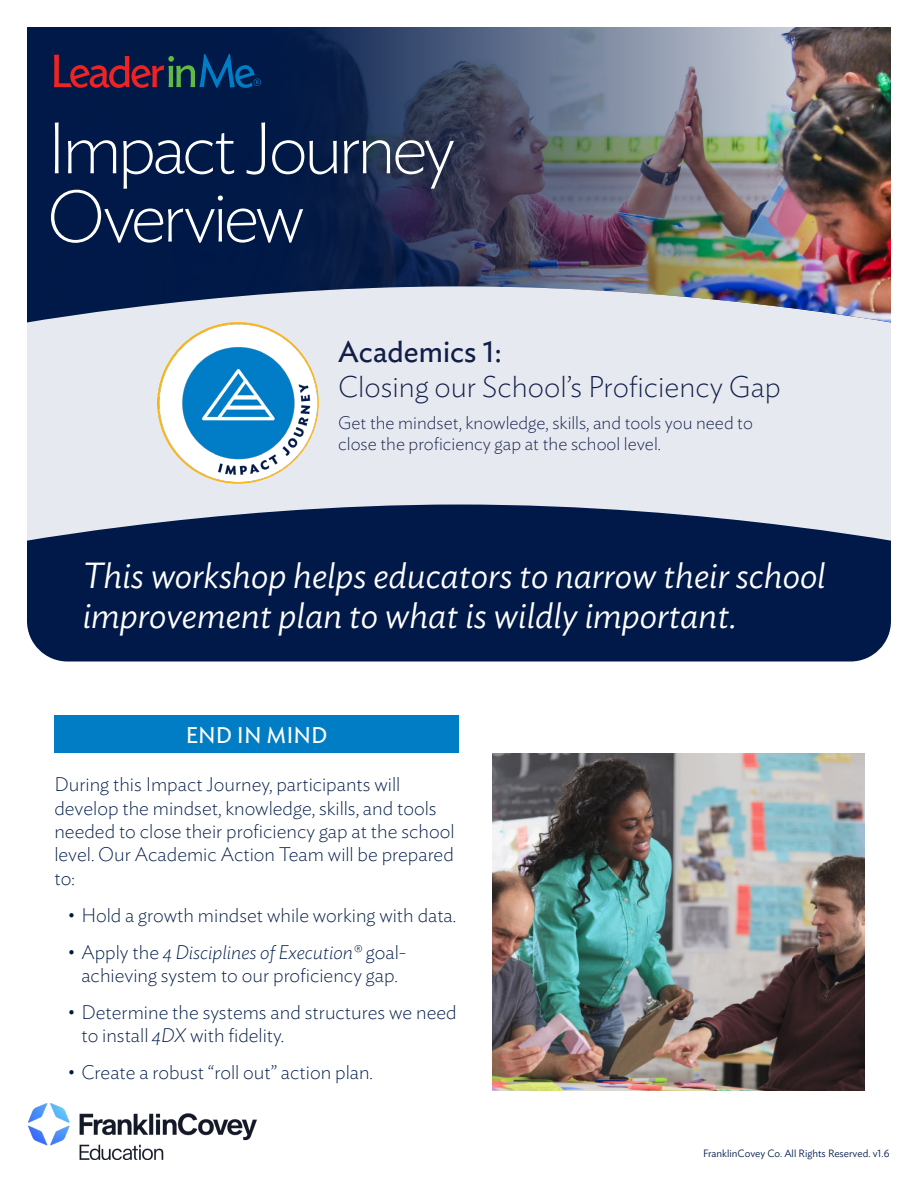
<style>
.page{position:relative;width:918px;height:1188px;background:#fff}
.page>*{position:absolute;margin:0;border:0;box-sizing:border-box;transform-origin:0 0}
.t1{font:200 72px/68.2px "Ideal Sans";letter-spacing:-.06em;color:#fff}
.t2{font:italic 300 36px/39.6px "Ideal Sans";color:#fff}
.t3{font:200 29.7px/35.7px "Ideal Sans";color:#111e48}
.t4{font:22.5px "Ideal Sans";color:#fff}
.t5{font:200 19.5px/23.4px "Ideal Sans";color:#001948}
.t6{font:200 18.15px/21px "Ideal Sans";color:#111e48}
.t7{font:300 10.5px "Ideal Sans";color:#001c4a}
.s1{font-weight:400}
.s2{font-style:italic}
</style>
<div class="page">
<div style="left:27px;top:471px;width:864px;height:191px;background:#001948;border-radius:40px"></div>
<svg style="left:27px;top:330px;width:864px;height:211px;background:#c9ceda"></svg>
<div style="left:27px;top:322px;width:864px;height:8px;background:#e7e9f0"></div>
<img style="left:27px;top:27px;width:864px;height:295px">
<img style="left:492px;top:753px;width:372px;height:338px">
<svg style="left:54px;top:54px;width:207px;height:34px;background:#2e2b4c"></svg>
<div style="left:54px;top:715px;width:405px;height:38px;background:#007dc4"></div>
<img style="left:157px;top:322px;width:162px;height:162px;border-radius:81px">
<img style="left:29px;top:1104px;width:228px;height:55px">
<p class="t1" style="left:46px;top:108px;width:411px">Impact Journey<br>Overview</p>
<p class="t3" style="left:338px;top:331px;width:444px"><span class="s1">Academics 1:<br></span>Closing our School’s Proficiency Gap</p>
<p class="t6" style="left:338px;top:411px;width:416px">Get the mindset, knowledge, skills, and tools you need to close the proficiency gap at the school level.</p>
<p class="t2" style="left:83px;top:553px;width:744px">This workshop helps educators to narrow their school improvement plan to what is wildly important.</p>
<p class="t4" style="left:186px;top:718px;width:143px">END IN MIND</p>
<p class="t5" style="left:54px;top:771px;width:402px">During this Impact Journey, participants will develop the mindset, knowledge, skills, and tools needed to close their proficiency gap at the school level. Our Academic Action Team will be prepared to:</p>
<p class="t5" style="left:68px;top:902px;width:390px">• Hold a growth mindset while working with data.</p>
<p class="t5" style="left:68px;top:938px;width:340px;text-align:center">• Apply the <span class="s2">4 Disciplines of Execution®</span> goal&shy;achieving system to our proficiency gap.</p>
<p class="t5" style="left:81px;top:999px;width:377px;text-indent:-13px">• Determine the systems and structures we need to install <span class="s2">4DX</span> with fidelity.</p>
<p class="t5" style="left:68px;top:1059px;width:307px">• Create a robust “roll out” action plan.</p>
<p class="t7" style="left:703px;top:1145px;width:188px">FranklinCovey Co. All Rights Reserved. v1.6</p>
</div>
